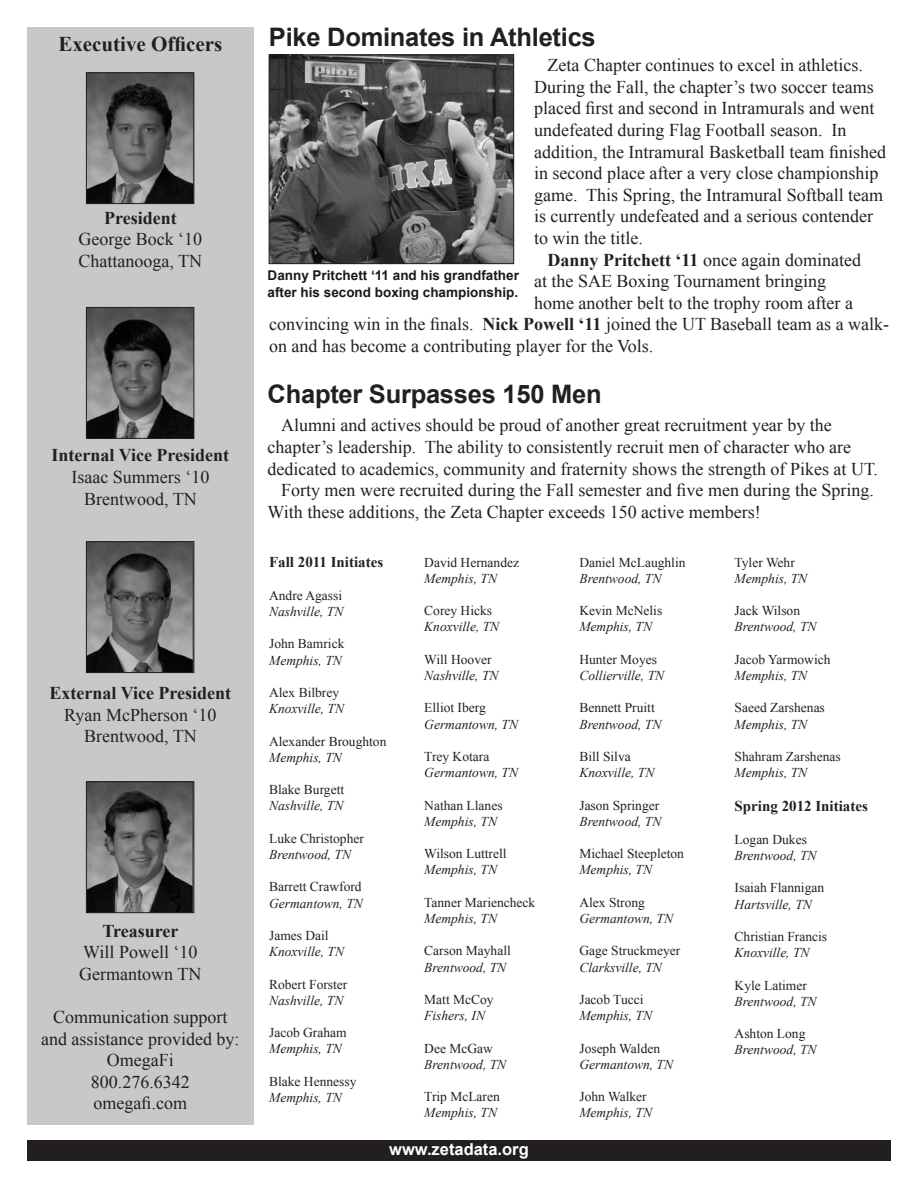
<style>
.page{position:relative;width:918px;height:1188px;background:#fff}
.page>*{position:absolute;margin:0;border:0;box-sizing:border-box;transform-origin:0 0}
.First_Paragraph{font:700 25.5px "Arial";letter-spacing:-.01em;color:#231f20}
.t1{font:700 21px "Times New Roman";color:#231f20}
.t2{font:18px/21.6px "Times New Roman";color:#231f20}
.t3{font:700 18px "Times New Roman";color:#231f20}
.t4{font:700 16.5px "Arial";color:#fff}
.t5{font:700 15px "Times New Roman";color:#231f20}
.t6{font:13.5px "Times New Roman";color:#231f20}
.t7{font:italic 13.5px "Times New Roman";color:#231f20}
.Free_Form{font:700 13.5px/16.2px "Arial";color:#1a1a1a}
.s1{font-weight:700}
</style>
<div class="page">
<div style="left:27px;top:27px;width:227px;height:1097px;background:#c7c8ca"></div>
<div style="left:27px;top:1140px;width:864px;height:21px;background:#231f20"></div>
<img style="left:271px;top:57px;width:241px;height:205px">
<div style="left:269px;top:55px;width:245px;height:209px;border:1px solid #231f20"></div>
<img style="left:88px;top:74px;width:104px;height:128px">
<div style="left:86px;top:72px;width:108px;height:132px;border:1px solid #231f20"></div>
<img style="left:88px;top:309px;width:104px;height:128px">
<div style="left:86px;top:307px;width:108px;height:132px;border:1px solid #231f20"></div>
<img style="left:88px;top:543px;width:104px;height:128px">
<div style="left:86px;top:541px;width:108px;height:132px;border:1px solid #231f20"></div>
<img style="left:88px;top:783px;width:104px;height:128px">
<div style="left:86px;top:781px;width:108px;height:132px;border:1px solid #231f20"></div>
<p class="t1" style="left:58px;top:29px;width:165px">Executive Officers</p>
<p class="t3" style="left:104px;top:205px;width:74px">President</p>
<p class="t2" style="left:79px;top:228px;width:125px">George Bock ‘10</p>
<p class="t2" style="left:79px;top:250px;width:125px">Chattanooga, TN</p>
<p class="t3" style="left:52px;top:443px;width:179px">Internal Vice President</p>
<p class="t2" style="left:71px;top:466px;width:139px">Isaac Summers ‘10</p>
<p class="t2" style="left:84px;top:488px;width:114px">Brentwood, TN</p>
<p class="t3" style="left:50px;top:681px;width:183px">External Vice President</p>
<p class="t2" style="left:64px;top:704px;width:154px">Ryan McPherson ‘10</p>
<p class="t2" style="left:84px;top:725px;width:114px">Brentwood, TN</p>
<p class="t3" style="left:103px;top:918px;width:77px">Treasurer</p>
<p class="t2" style="left:83px;top:941px;width:116px">Will Powell ‘10</p>
<p class="t2" style="left:79px;top:963px;width:124px">Germantown TN</p>
<p class="t2" style="left:41px;top:1006px;width:200px;text-align:center">Communication support and assistance provided by:</p>
<p class="t2" style="left:107px;top:1049px;width:68px">OmegaFi</p>
<p class="t2" style="left:91px;top:1071px;width:100px">800.276.6342</p>
<p class="t2" style="left:94px;top:1092px;width:95px">omegafi.com</p>
<p class="First_Paragraph" style="left:269px;top:20px;width:328px">Pike Dominates in Athletics</p>
<p class="t2" style="left:534px;top:54px;width:353px;text-indent:14px">Zeta Chapter continues to excel in athletics.<br>During the Fall, the chapter’s two soccer teams placed first and second in Intramurals and went undefeated during Flag Football season. In addition, the Intramural Basketball team finished in second place after a very close championship game. This Spring, the Intramural Softball team is currently undefeated and a serious contender to win the title.</p>
<p class="t2" style="left:548px;top:248px;width:315px"><span class="s1">Danny Pritchett ‘11</span> once again dominated</p>
<p class="t2" style="left:534px;top:270px;width:293px">at the SAE Boxing Tournament bringing</p>
<p class="t2" style="left:534px;top:292px;width:320px">home another belt to the trophy room after a</p>
<p class="t2" style="left:269px;top:313px;width:622px">convincing win in the finals. <span class="s1">Nick Powell ‘11</span> joined the UT Baseball team as a walk-</p>
<p class="t2" style="left:269px;top:335px;width:386px">on and has become a contributing player for the Vols.</p>
<p class="First_Paragraph" style="left:268px;top:377px;width:335px">Chapter Surpasses 150 Men</p>
<p class="t2" style="left:268px;top:414px;width:612px;text-indent:14px">Alumni and actives should be proud of another great recruitment year by the chapter’s leadership. The ability to consistently recruit men of character who are dedicated to academics, community and fraternity shows the strength of Pikes at UT.</p>
<p class="t2" style="left:268px;top:479px;width:608px;text-indent:14px">Forty men were recruited during the Fall semester and five men during the Spring.<br>With these additions, the Zeta Chapter exceeds 150 active members!</p>
<p class="t5" style="left:269px;top:552px;width:116px">Fall 2011 Initiates</p>
<p class="t6" style="left:269px;top:586px;width:75px">Andre Agassi</p>
<p class="t7" style="left:269px;top:602px;width:76px">Nashville, TN</p>
<p class="t6" style="left:269px;top:635px;width:77px">John Bamrick</p>
<p class="t7" style="left:269px;top:651px;width:74px">Memphis, TN</p>
<p class="t6" style="left:269px;top:683px;width:72px">Alex Bilbrey</p>
<p class="t7" style="left:269px;top:699px;width:77px">Knoxville, TN</p>
<p class="t6" style="left:269px;top:732px;width:119px">Alexander Broughton</p>
<p class="t7" style="left:269px;top:748px;width:74px">Memphis, TN</p>
<p class="t6" style="left:269px;top:781px;width:77px">Blake Burgett</p>
<p class="t7" style="left:269px;top:797px;width:76px">Nashville, TN</p>
<p class="t6" style="left:269px;top:829px;width:96px">Luke Christopher</p>
<p class="t7" style="left:269px;top:845px;width:84px">Brentwood, TN</p>
<p class="t6" style="left:269px;top:878px;width:94px">Barrett Crawford</p>
<p class="t7" style="left:269px;top:894px;width:95px">Germantown, TN</p>
<p class="t6" style="left:269px;top:926px;width:61px">James Dail</p>
<p class="t7" style="left:269px;top:942px;width:77px">Knoxville, TN</p>
<p class="t6" style="left:269px;top:975px;width:80px">Robert Forster</p>
<p class="t7" style="left:269px;top:991px;width:76px">Nashville, TN</p>
<p class="t6" style="left:269px;top:1024px;width:79px">Jacob Graham</p>
<p class="t7" style="left:269px;top:1040px;width:74px">Memphis, TN</p>
<p class="t6" style="left:269px;top:1072px;width:89px">Blake Hennessy</p>
<p class="t7" style="left:269px;top:1088px;width:74px">Memphis, TN</p>
<p class="Free_Form" style="left:268px;top:268px;width:253px">Danny Pritchett ‘11 and his grandfather after his second boxing championship.</p>
<p class="t6" style="left:424px;top:553px;width:96px">David Hernandez</p>
<p class="t7" style="left:424px;top:569px;width:74px">Memphis, TN</p>
<p class="t6" style="left:424px;top:602px;width:69px">Corey Hicks</p>
<p class="t7" style="left:424px;top:618px;width:77px">Knoxville, TN</p>
<p class="t6" style="left:424px;top:650px;width:69px">Will Hoover</p>
<p class="t7" style="left:424px;top:666px;width:76px">Nashville, TN</p>
<p class="t6" style="left:424px;top:699px;width:63px">Elliot Iberg</p>
<p class="t7" style="left:424px;top:715px;width:95px">Germantown, TN</p>
<p class="t6" style="left:424px;top:747px;width:67px">Trey Kotara</p>
<p class="t7" style="left:424px;top:763px;width:95px">Germantown, TN</p>
<p class="t6" style="left:424px;top:796px;width:80px">Nathan Llanes</p>
<p class="t7" style="left:424px;top:812px;width:74px">Memphis, TN</p>
<p class="t6" style="left:424px;top:845px;width:84px">Wilson Luttrell</p>
<p class="t7" style="left:424px;top:861px;width:74px">Memphis, TN</p>
<p class="t6" style="left:424px;top:893px;width:113px">Tanner Mariencheck</p>
<p class="t7" style="left:424px;top:909px;width:74px">Memphis, TN</p>
<p class="t6" style="left:424px;top:942px;width:88px">Carson Mayhall</p>
<p class="t7" style="left:424px;top:958px;width:84px">Brentwood, TN</p>
<p class="t6" style="left:424px;top:990px;width:71px">Matt McCoy</p>
<p class="t7" style="left:424px;top:1006px;width:62px">Fishers, IN</p>
<p class="t6" style="left:424px;top:1039px;width:70px">Dee McGaw</p>
<p class="t7" style="left:424px;top:1055px;width:84px">Brentwood, TN</p>
<p class="t6" style="left:424px;top:1088px;width:77px">Trip McLaren</p>
<p class="t7" style="left:424px;top:1104px;width:74px">Memphis, TN</p>
<p class="t6" style="left:579px;top:553px;width:108px">Daniel McLaughlin</p>
<p class="t7" style="left:579px;top:569px;width:84px">Brentwood, TN</p>
<p class="t6" style="left:579px;top:602px;width:84px">Kevin McNelis</p>
<p class="t7" style="left:579px;top:618px;width:74px">Memphis, TN</p>
<p class="t6" style="left:579px;top:650px;width:79px">Hunter Moyes</p>
<p class="t7" style="left:579px;top:666px;width:86px">Collierville, TN</p>
<p class="t6" style="left:579px;top:699px;width:77px">Bennett Pruitt</p>
<p class="t7" style="left:579px;top:715px;width:84px">Brentwood, TN</p>
<p class="t6" style="left:579px;top:747px;width:53px">Bill Silva</p>
<p class="t7" style="left:579px;top:763px;width:77px">Knoxville, TN</p>
<p class="t6" style="left:579px;top:796px;width:81px">Jason Springer</p>
<p class="t7" style="left:579px;top:812px;width:84px">Brentwood, TN</p>
<p class="t6" style="left:579px;top:845px;width:106px">Michael Steepleton</p>
<p class="t7" style="left:579px;top:861px;width:74px">Memphis, TN</p>
<p class="t6" style="left:579px;top:893px;width:67px">Alex Strong</p>
<p class="t7" style="left:579px;top:909px;width:95px">Germantown, TN</p>
<p class="t6" style="left:579px;top:942px;width:102px">Gage Struckmeyer</p>
<p class="t7" style="left:579px;top:958px;width:84px">Clarksville, TN</p>
<p class="t6" style="left:579px;top:990px;width:66px">Jacob Tucci</p>
<p class="t7" style="left:579px;top:1006px;width:74px">Memphis, TN</p>
<p class="t6" style="left:579px;top:1039px;width:82px">Joseph Walden</p>
<p class="t7" style="left:579px;top:1055px;width:95px">Germantown, TN</p>
<p class="t6" style="left:579px;top:1088px;width:69px">John Walker</p>
<p class="t7" style="left:579px;top:1104px;width:74px">Memphis, TN</p>
<p class="t6" style="left:735px;top:553px;width:62px">Tyler Wehr</p>
<p class="t7" style="left:735px;top:569px;width:74px">Memphis, TN</p>
<p class="t6" style="left:735px;top:602px;width:67px">Jack Wilson</p>
<p class="t7" style="left:735px;top:618px;width:84px">Brentwood, TN</p>
<p class="t6" style="left:735px;top:650px;width:97px">Jacob Yarmowich</p>
<p class="t7" style="left:735px;top:666px;width:74px">Memphis, TN</p>
<p class="t6" style="left:735px;top:699px;width:92px">Saeed Zarshenas</p>
<p class="t7" style="left:735px;top:715px;width:74px">Memphis, TN</p>
<p class="t6" style="left:735px;top:747px;width:108px">Shahram Zarshenas</p>
<p class="t7" style="left:735px;top:763px;width:74px">Memphis, TN</p>
<p class="t5" style="left:735px;top:796px;width:135px">Spring 2012 Initiates</p>
<p class="t6" style="left:735px;top:830px;width:74px">Logan Dukes</p>
<p class="t7" style="left:735px;top:846px;width:84px">Brentwood, TN</p>
<p class="t6" style="left:735px;top:879px;width:91px">Isaiah Flannigan</p>
<p class="t7" style="left:735px;top:895px;width:79px">Hartsville, TN</p>
<p class="t6" style="left:735px;top:927px;width:94px">Christian Francis</p>
<p class="t7" style="left:735px;top:943px;width:77px">Knoxville, TN</p>
<p class="t6" style="left:735px;top:976px;width:74px">Kyle Latimer</p>
<p class="t7" style="left:735px;top:992px;width:84px">Brentwood, TN</p>
<p class="t6" style="left:735px;top:1025px;width:72px">Ashton Long</p>
<p class="t7" style="left:735px;top:1041px;width:84px">Brentwood, TN</p>
<p class="t4" style="left:389px;top:1138px;width:141px">www.zetadata.org</p>
</div>
